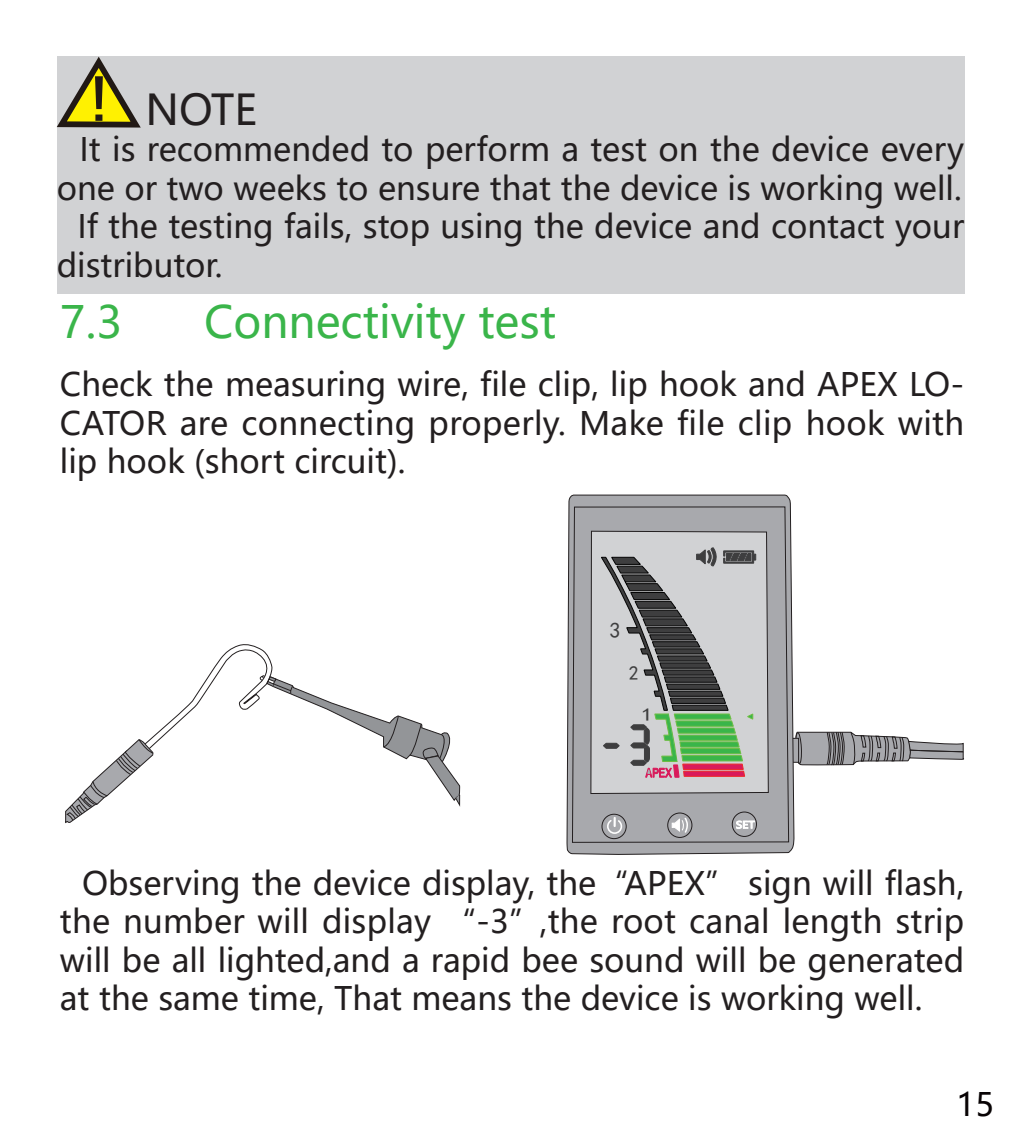
<style>
.page{position:relative;width:1021px;height:1134px;background:#fff}
.page>*{position:absolute;margin:0;border:0;box-sizing:border-box;transform-origin:0 0}
.t1{font:44px "Microsoft Ya Hei";color:#3ab54a}
.t2{font:42px "Microsoft Ya Hei";color:#231f20}
.t3{font:32px/38.4px "Microsoft Ya Hei";color:#231f20;text-align:justify}
.t4{font:32px "Microsoft Ya Hei";color:#080304}
.t5{font:22px "Sim Hei";color:#3e3e3f}
.t6{font:19.6px "Sim Hei";color:#3e3e3f}
.t7{font:18px "Sim Hei";color:#3e3e3f;scale:1.42 1}
</style>
<div class="page">
<div style="left:57px;top:57px;width:907px;height:237px;background:#d1d2d4"></div>
<svg style="left:57px;top:56px;width:89px;height:72px"></svg>
<svg style="left:65px;top:644px;width:396px;height:180px"></svg>
<div style="left:791px;top:738px;width:7px;height:24px;background:#a8a9ad"></div>
<div style="left:790px;top:738px;width:8px;height:24px;border:1px solid #231f20"></div>
<svg style="left:795px;top:732px;width:168px;height:34px"></svg>
<svg style="left:566px;top:494px;width:228px;height:360px;background:#a3a4a7"></svg>
<svg style="left:572px;top:506px;width:217px;height:337px;background:#a1a2a6"></svg>
<svg style="left:590px;top:531px;width:179px;height:263px;background:#c1c2c4"></svg>
<div style="left:601px;top:814px;width:25px;height:25px;border:1px solid #231f20;border-radius:50%"></div>
<div style="left:667px;top:813px;width:25px;height:25px;border:1px solid #231f20;border-radius:50%"></div>
<div style="left:732px;top:812px;width:24px;height:25px;border:1px solid #231f20;border-radius:50%"></div>
<svg style="left:736px;top:821px;width:18px;height:8px"></svg>
<svg style="left:672px;top:817px;width:17px;height:17px"></svg>
<svg style="left:606px;top:818px;width:17px;height:17px"></svg>
<svg style="left:601px;top:548px;width:154px;height:230px;background:#a1a59e"></svg>
<h2 class="t2" style="left:145px;top:82px;width:113px">NOTE</h2>
<p class="t3" style="left:57px;top:130px;width:909px;text-align:right">It is recommended to perform a test on the device every one or two weeks to ensure that the device is working well.</p>
<p class="t3" style="left:57px;top:207px;width:909px;text-indent:21px">If the testing fails, stop using the device and contact your distributor.</p>
<p class="t1" style="left:60px;top:293px;width:64px">7.3</p>
<p class="t1" style="left:204px;top:293px;width:354px">Connectivity test</p>
<p class="t3" style="left:60px;top:365px;width:905px">Check the measuring wire, file clip, lip hook and APEX LO-CATOR are connecting properly. Make file clip hook with lip hook (short circuit).</p>
<p class="t5" style="left:609px;top:619px;width:12px">3</p>
<p class="t6" style="left:628px;top:663px;width:11px">2</p>
<p class="t7" style="left:641px;top:706px;width:11px">1</p>
<p class="t3" style="left:60px;top:863px;width:905px;text-indent:22px">Observing the device display, the“APEX” sign will flash, the number will display “-3”,the root canal length strip will be all lighted,and a rapid bee sound will be generated at the same time, That means the device is working well.</p>
<p class="t4" style="left:956px;top:1083px;width:39px">15</p>
</div>
